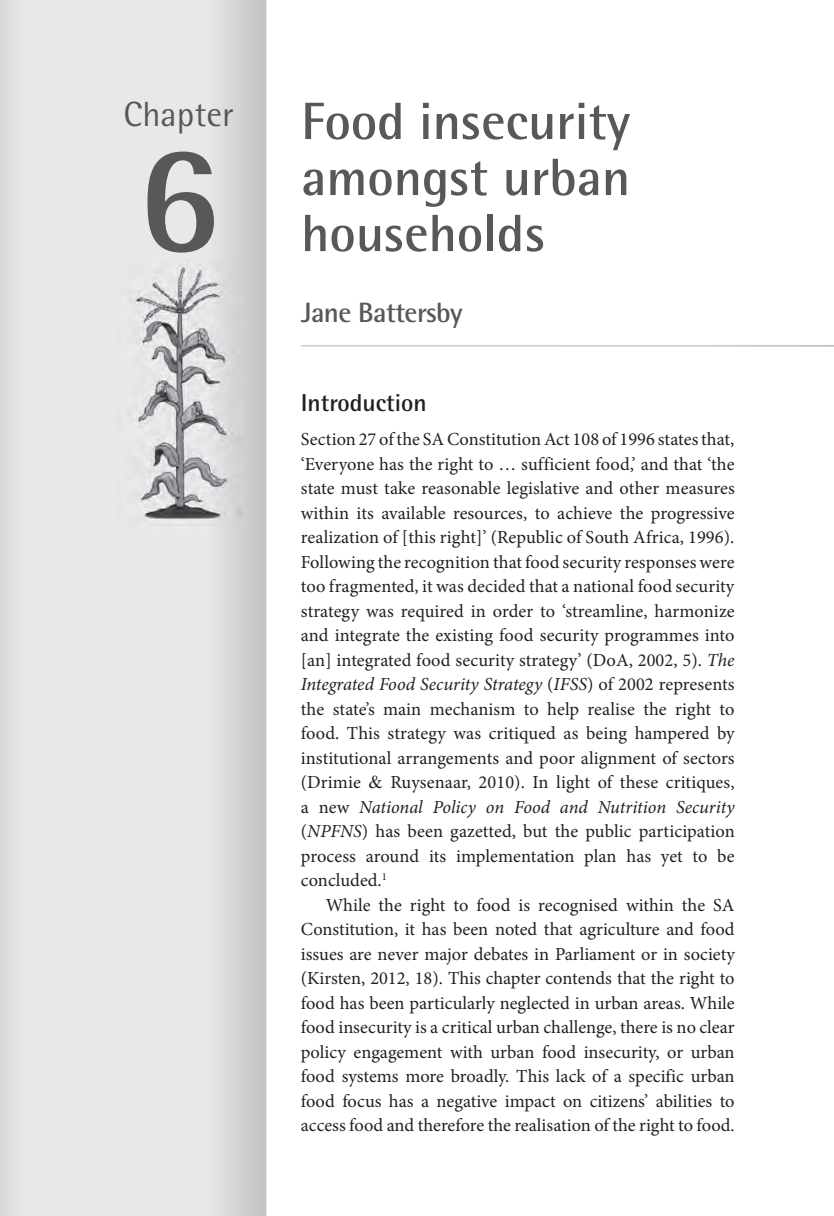
<style>
.page{position:relative;width:834px;height:1216px;background:#fff}
.page>*{position:absolute;margin:0;border:0;box-sizing:border-box;transform-origin:0 0}
.t1{font:700 154px "Rotis Semi Sans";color:#57585a}
.t2{font:700 52.5px/56px "Rotis Semi Sans";color:#57585a;text-align:justify}
.t3{font:35px "Rotis Semi Sans";color:#57585a}
.t4{font:700 28px "Rotis Semi Sans";letter-spacing:-.02em;color:#57585a}
.t5{font:700 24.5px "Rotis Semi Sans";color:#231f20}
.t6{font:18.38px/24.5px "Minion Pro";color:#231f20;text-align:justify}
.s1{font-style:italic}
.s2{font-family:"Times LT Std"}
</style>
<div class="page">
<svg style="left:0;top:0;width:267px;height:1215px;background:#e1e2e3"></svg>
<img style="left:117px;top:259px;width:125px;height:269px">
<h3 class="t3" style="left:124px;top:102px;width:112px">Chapter</h3>
<h1 class="t1" style="left:137px;top:145px;width:84px">6</h1>
<h2 class="t2" style="left:301px;top:98px;width:330px">Food insecurity amongst urban households</h2>
<h3 class="t4" style="left:301px;top:303px;width:163px">Jane Battersby</h3>
<h3 class="t5" style="left:301px;top:394px;width:127px">Introduction</h3>
<p class="t6" style="left:301px;top:428px;width:435px">Section 27 of the SA Constitution Act 108 of 1996 states that, ‘Everyone has the right to … sufficient food,’ and that ‘the state must take reasonable legislative and other measures within its available resources, to achieve the progressive realization of [this right]’ (Republic of South Africa, 1996).<br>Following the recognition that food security responses were too fragmented, it was decided that a national food security strategy was required in order to ‘streamline, harmonize and integrate the existing food security programmes into [an] integrated food security strategy’ (DoA, 2002, 5). <span class="s1">The Integrated Food Security Strategy</span> (<span class="s1">IFSS</span>) of 2002 represents the state’s main mechanism to help realise the right to food. This strategy was critiqued as being hampered by institutional arrangements and poor alignment of sectors (Drimie <span class="s2">&amp;</span> Ruysenaar, 2010). In light of these critiques, a new <span class="s1">National Policy on Food and Nutrition Security </span>(<span class="s1">NPFNS</span>) has been gazetted, but the public participation process around its implementation plan has yet to be concluded.<sup>1</sup></p>
<p class="t6" style="left:301px;top:894px;width:435px;text-indent:25px">While the right to food is recognised within the SA Constitution, it has been noted that agriculture and food issues are never major debates in Parliament or in society (Kirsten, 2012, 18). This chapter contends that the right to food has been particularly neglected in urban areas. While food insecurity is a critical urban challenge, there is no clear policy engagement with urban food insecurity, or urban food systems more broadly. This lack of a specific urban food focus has a negative impact on citizens’ abilities to access food and therefore the realisation of the right to food.</p>
</div>
